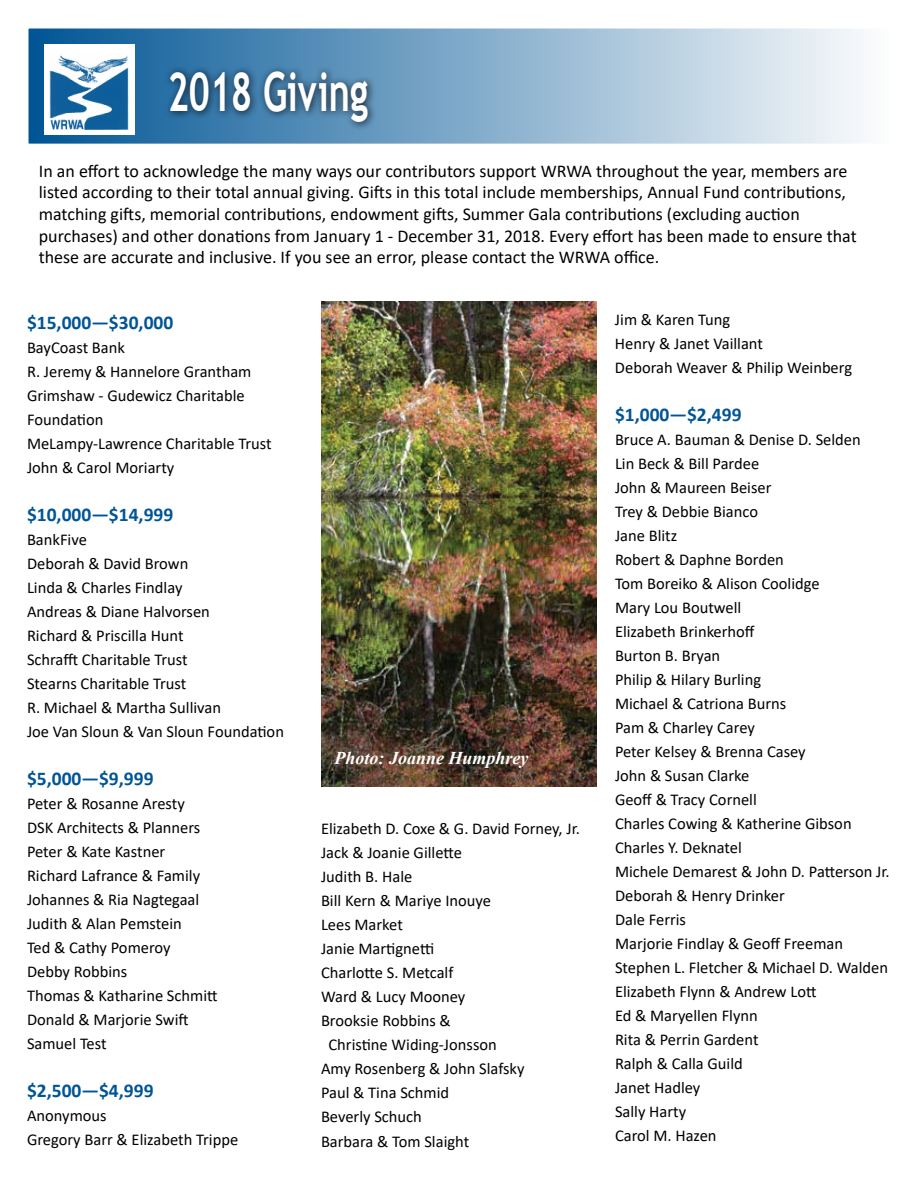
<style>
.page{position:relative;width:918px;height:1188px;background:#fff}
.page>*{position:absolute;margin:0;border:0;box-sizing:border-box;transform-origin:0 0}
.t1{font:700 54px "Trebuchet MS";color:#fff;scale:.67 1}
.t2{font:700 19.5px "Calibri";color:#005595}
.t3{font:18px/21.6px "Calibri";color:#000}
.t4{font:italic 700 18px "Times New Roman";color:#fff}
.t5{font:16.5px/24px "Calibri";color:#000}
</style>
<div class="page">
<img style="left:321px;top:302px;width:276px;height:485px">
<div style="left:27px;top:27px;width:864px;height:118px;background:linear-gradient(to right,#005494,#fdfdfe);border:2px solid #fff"></div>
<div style="left:164px;top:65px;width:646px;height:99px;background:#000;opacity:.75"></div>
<div style="left:45px;top:44px;width:90px;height:90px;background:#fff"></div>
<img style="left:50px;top:55px;width:79px;height:75px">
<h1 class="t1" style="left:168px;top:58px;width:300px">2018 Giving</h1>
<p class="t3" style="left:39px;top:160px;width:819px">In an effort to acknowledge the many ways our contributors support WRWA throughout the year, members are listed according to their total annual giving. Gifts in this total include memberships, Annual Fund contributions, matching gifts, memorial contributions, endowment gifts, Summer Gala contributions (excluding auction purchases) and other donations from January 1 - December 31, 2018. Every effort has been made to ensure that these are accurate and inclusive. If you see an error, please contact the WRWA office.</p>
<p class="t2" style="left:27px;top:308px;width:148px">$15,000—$30,000</p>
<p class="t5" style="left:27px;top:335px;width:246px">BayCoast Bank<br>R. Jeremy &amp; Hannelore Grantham<br>Grimshaw - Gudewicz Charitable<br>Foundation<br>MeLampy-Lawrence Charitable Trust<br>John &amp; Carol Moriarty</p>
<p class="t2" style="left:27px;top:500px;width:148px">$10,000—$14,999</p>
<p class="t5" style="left:27px;top:527px;width:259px">BankFive<br>Deborah &amp; David Brown<br>Linda &amp; Charles Findlay<br>Andreas &amp; Diane Halvorsen<br>Richard &amp; Priscilla Hunt<br>Schrafft Charitable Trust<br>Stearns Charitable Trust<br>R. Michael &amp; Martha Sullivan<br>Joe Van Sloun &amp; Van Sloun Foundation</p>
<p class="t2" style="left:27px;top:764px;width:128px">$5,000—$9,999</p>
<p class="t5" style="left:27px;top:791px;width:192px">Peter &amp; Rosanne Aresty<br>DSK Architects &amp; Planners<br>Peter &amp; Kate Kastner<br>Richard Lafrance &amp; Family<br>Johannes &amp; Ria Nagtegaal<br>Judith &amp; Alan Pemstein<br>Ted &amp; Cathy Pomeroy<br>Debby Robbins<br>Thomas &amp; Katharine Schmitt<br>Donald &amp; Marjorie Swift<br>Samuel Test</p>
<p class="t2" style="left:27px;top:1076px;width:128px">$2,500—$4,999</p>
<p class="t5" style="left:27px;top:1103px;width:213px">Anonymous<br>Gregory Barr &amp; Elizabeth Trippe</p>
<p class="t4" style="left:334px;top:745px;width:196px">Photo: Joanne Humphrey</p>
<p class="t5" style="left:321px;top:817px;width:260px">Elizabeth D. Coxe &amp; G. David Forney, Jr.</p>
<p class="t5" style="left:321px;top:841px;width:143px">Jack &amp; Joanie Gillette</p>
<p class="t5" style="left:321px;top:865px;width:93px">Judith B. Hale</p>
<p class="t5" style="left:321px;top:889px;width:172px">Bill Kern &amp; Mariye Inouye</p>
<p class="t5" style="left:321px;top:913px;width:83px">Lees Market</p>
<p class="t5" style="left:321px;top:937px;width:115px">Janie Martignetti</p>
<p class="t5" style="left:321px;top:961px;width:134px">Charlotte S. Metcalf</p>
<p class="t5" style="left:321px;top:985px;width:146px">Ward &amp; Lucy Mooney</p>
<p class="t5" style="left:321px;top:1009px;width:131px">Brooksie Robbins &amp;</p>
<p class="t5" style="left:328px;top:1033px;width:170px">Christine Widing-Jonsson</p>
<p class="t5" style="left:321px;top:1057px;width:205px">Amy Rosenberg &amp; John Slafsky</p>
<p class="t5" style="left:321px;top:1081px;width:130px">Paul &amp; Tina Schmid</p>
<p class="t5" style="left:321px;top:1105px;width:102px">Beverly Schuch</p>
<p class="t5" style="left:321px;top:1129px;width:150px">Barbara &amp; Tom Slaight</p>
<p class="t5" style="left:615px;top:307px;width:239px">Jim &amp; Karen Tung<br>Henry &amp; Janet Vaillant<br>Deborah Weaver &amp; Philip Weinberg</p>
<p class="t2" style="left:615px;top:400px;width:128px">$1,000—$2,499</p>
<p class="t5" style="left:615px;top:427px;width:276px">Bruce A. Bauman &amp; Denise D. Selden<br>Lin Beck &amp; Bill Pardee<br>John &amp; Maureen Beiser<br>Trey &amp; Debbie Bianco<br>Jane Blitz<br>Robert &amp; Daphne Borden<br>Tom Boreiko &amp; Alison Coolidge<br>Mary Lou Boutwell<br>Elizabeth Brinkerhoff<br>Burton B. Bryan<br>Philip &amp; Hilary Burling<br>Michael &amp; Catriona Burns<br>Pam &amp; Charley Carey<br>Peter Kelsey &amp; Brenna Casey<br>John &amp; Susan Clarke<br>Geoff &amp; Tracy Cornell<br>Charles Cowing &amp; Katherine Gibson<br>Charles Y. Deknatel<br>Michele Demarest &amp; John D. Patterson Jr.<br>Deborah &amp; Henry Drinker<br>Dale Ferris<br>Marjorie Findlay &amp; Geoff Freeman<br>Stephen L. Fletcher &amp; Michael D. Walden<br>Elizabeth Flynn &amp; Andrew Lott<br>Ed &amp; Maryellen Flynn<br>Rita &amp; Perrin Gardent<br>Ralph &amp; Calla Guild<br>Janet Hadley<br>Sally Harty<br>Carol M. Hazen</p>
</div>
